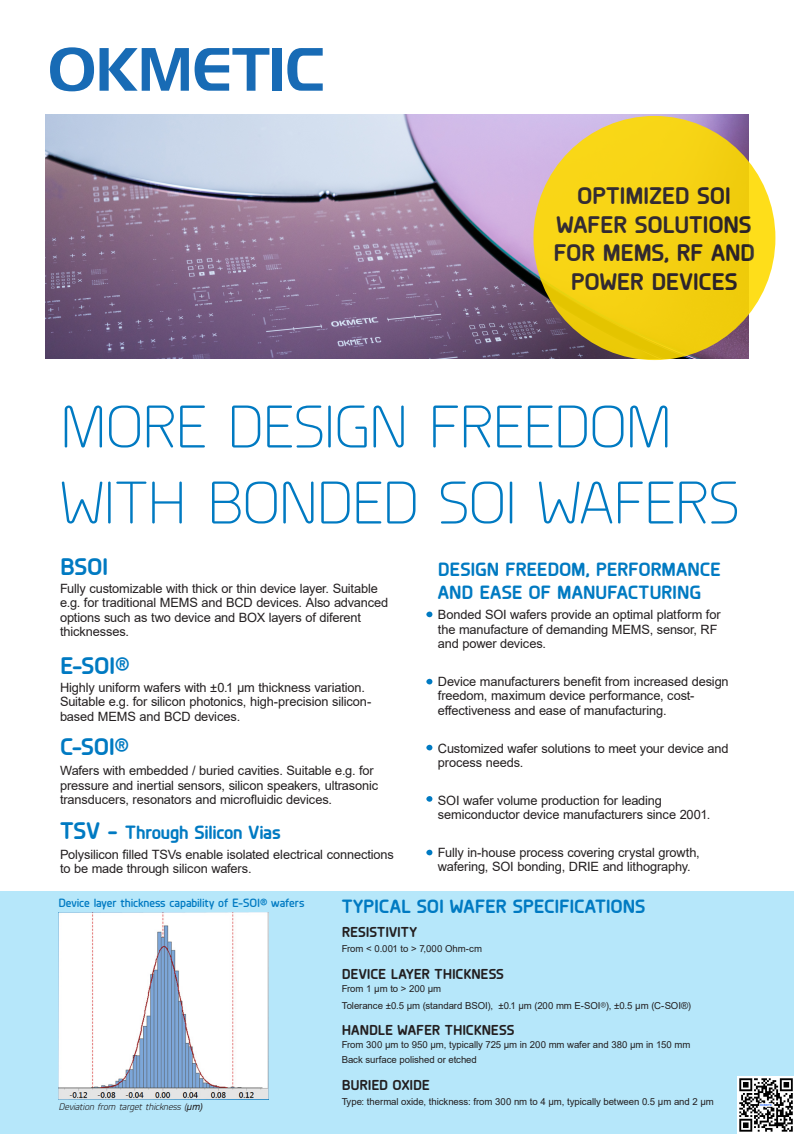
<style>
.page{position:relative;width:794px;height:1134px;background:#fff}
.page>*{position:absolute;margin:0;border:0;box-sizing:border-box;transform-origin:0 0}
.Otsikko_iso{font:300 60px/76px "Planer";letter-spacing:-.055em;color:#007ac2}
.t1{font:700 24px/28.8px "Planer";letter-spacing:-.015em;color:#231f20;text-align:center}
.Väliotsikko_pieni{font:700 24px "Planer";letter-spacing:-.01em;color:#007ac2}
.Leipis{font:700 24px "Planer";color:#007ac2}
.Leipis-2{font:700 19.2px/23px "Planer";letter-spacing:-.015em;color:#007ac2}
.Väliotsikko{font:700 19.2px "Planer";letter-spacing:-.015em;color:#007ac2}
.Väliotsikko_pieni-2{font:700 14.4px "Planer";letter-spacing:-.01em;color:#231f20}
.Leipis-3{font:12.8px/14.4px "Arial";letter-spacing:-.01em;color:#231f20}
.Leipis-4{font:600 12px "Planer";letter-spacing:-.005em;color:#007ac2}
.Leipis-5{font:9.6px "Arial";letter-spacing:-.01em;color:#231f20}
.Leipis-6{font:italic 9.6px "Planer";letter-spacing:-.015em;color:#231f20}
.s1{font-weight:600}
.s2{font-size:24px}
.s3{font-family:"Arial"}
.s4{font-family:"Planer"}
</style>
<div class="page">
<div style="left:0;top:891px;width:794px;height:243px;background:#b6e7fa"></div>
<img style="left:45px;top:114px;width:703px;height:244px">
<img style="left:58px;top:913px;width:210px;height:186px">
<img style="left:737px;top:1077px;width:57px;height:57px">
<svg style="left:426px;top:611px;width:6px;height:6px"></svg>
<svg style="left:426px;top:679px;width:6px;height:5px"></svg>
<svg style="left:426px;top:745px;width:6px;height:5px"></svg>
<svg style="left:426px;top:796px;width:6px;height:6px"></svg>
<div style="left:273px;top:48px;width:9px;height:43px;background:#186bb5"></div>
<svg style="left:287px;top:48px;width:36px;height:43px"></svg>
<svg style="left:50px;top:47px;width:44px;height:44px"></svg>
<svg style="left:100px;top:48px;width:169px;height:43px"></svg>
<div style="left:533px;top:116px;width:242px;height:244px;background:#f6d214;border-radius:50%"></div>
<svg style="left:426px;top:850px;width:6px;height:5px"></svg>
<h2 class="t1" style="left:553px;top:179px;width:203px">OPTIMIZED SOI<br>WAFER SOLUTIONS<br>FOR MEMS, RF AND<br>POWER DEVICES</h2>
<p class="Otsikko_iso" style="left:59px;top:387px;width:682px">MORE DESIGN FREEDOM<br>WITH BONDED SOI WAFERS</p>
<p class="Väliotsikko_pieni" style="left:60px;top:549px;width:50px">BSOI</p>
<p class="Leipis-3" style="left:60px;top:581px;width:330px">Fully customizable with thick or thin device layer. Suitable e.g. for traditional MEMS and BCD devices. Also advanced options such as two device and BOX layers of diferent thicknesses.</p>
<p class="Väliotsikko_pieni" style="left:60px;top:648px;width:71px">E-SOI<span class="s1">®</span></p>
<p class="Leipis-3" style="left:60px;top:680px;width:313px">Highly uniform wafers with ±0.1 µm thickness variation.<br>Suitable e.g. for silicon photonics, high-precision silicon&shy;based MEMS and BCD devices.</p>
<p class="Leipis" style="left:60px;top:729px;width:71px">C-SOI<span class="s1">®</span></p>
<p class="Leipis-3" style="left:60px;top:763px;width:320px">Wafers with embedded / buried cavities. Suitable e.g. for pressure and inertial sensors, silicon speakers, ultrasonic transducers, resonators and microfluidic devices.</p>
<p class="Leipis-2" style="left:60px;top:819px;width:222px"><span class="s2">TSV -</span> Through Silicon Vias</p>
<p class="Leipis-3" style="left:60px;top:847px;width:335px">Polysilicon filled TSVs enable isolated electrical connections to be made through silicon wafers.</p>
<p class="Leipis-2" style="left:438px;top:556px;width:284px">DESIGN FREEDOM, PERFORMANCE<br>AND EASE OF MANUFACTURING</p>
<p class="Leipis-3" style="left:438px;top:608px;width:284px">Bonded SOI wafers provide an optimal platform for the manufacture of demanding MEMS, sensor, RF and power devices.</p>
<p class="Leipis-3" style="left:438px;top:674px;width:292px">Device manufacturers benefit from increased design freedom, maximum device performance, cost&shy;effectiveness and ease of manufacturing.</p>
<p class="Leipis-3" style="left:438px;top:741px;width:292px">Customized wafer solutions to meet your device and process needs.</p>
<p class="Leipis-3" style="left:438px;top:793px;width:274px">SOI wafer volume production for leading semiconductor device manufacturers since 2001.</p>
<p class="Leipis-3" style="left:438px;top:845px;width:263px">Fully in-house process covering crystal growth, wafering, SOI bonding, DRIE and lithography.</p>
<p class="Leipis-4" style="left:58px;top:894px;width:247px">Device layer thickness capability of E-SOI® wafers</p>
<p class="Leipis-6" style="left:58px;top:1100px;width:146px">Deviation from target thickness (<span class="s3">µm)</span></p>
<p class="Väliotsikko" style="left:342px;top:893px;width:305px">TYPICAL SOI WAFER SPECIFICATIONS</p>
<p class="Väliotsikko_pieni-2" style="left:342px;top:922px;width:77px">RESISTIVITY</p>
<p class="Leipis-5" style="left:342px;top:942px;width:142px">From &lt; 0.001 to &gt; 7,000 Ohm-cm</p>
<p class="Väliotsikko_pieni-2" style="left:342px;top:963px;width:164px">DEVICE LAYER THICKNESS</p>
<p class="Leipis-5" style="left:342px;top:982px;width:101px">From 1 µm to &gt; 200 µm</p>
<p class="Leipis-5" style="left:342px;top:999px;width:351px">Tolerance ±0.5 µm (standard BSOI), ±0.1 µm (200 mm E-SOI<span class="s4">®</span>), ±0.5 μm (C-SOI®)</p>
<p class="Väliotsikko_pieni-2" style="left:342px;top:1020px;width:174px">HANDLE WAFER THICKNESS</p>
<p class="Leipis-5" style="left:342px;top:1038px;width:350px">From 300 µm to 950 µm, typically 725 μm in 200 mm wafer and 380 μm in 150 mm</p>
<p class="Leipis-5" style="left:342px;top:1053px;width:137px">Back surface polished or etched</p>
<p class="Väliotsikko_pieni-2" style="left:342px;top:1074px;width:90px">BURIED OXIDE</p>
<p class="Leipis-5" style="left:342px;top:1095px;width:374px">Type: thermal oxide, thickness: from 300 nm to 4 µm, typically between 0.5 μm and 2 μm</p>
</div>
